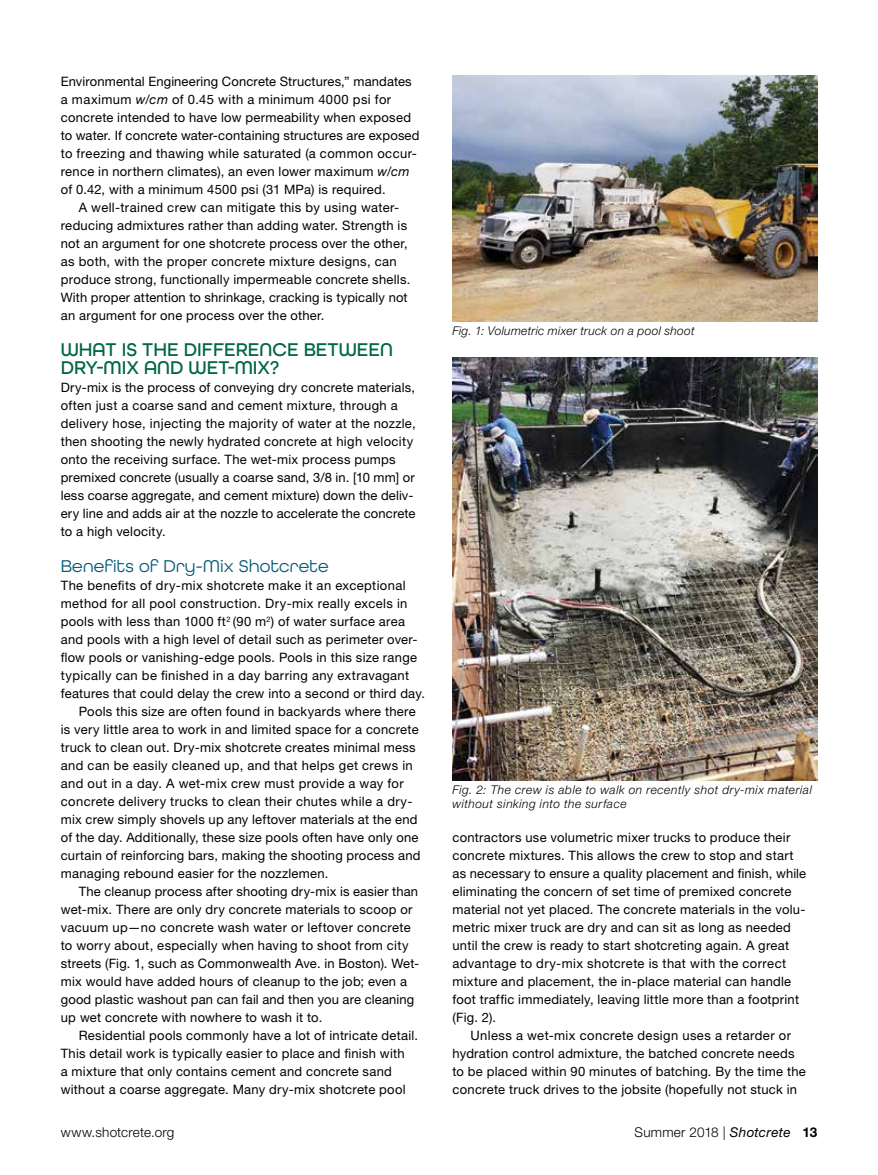
<style>
.page{position:relative;width:878px;height:1175px;background:#fff}
.page>*{position:absolute;margin:0;border:0;box-sizing:border-box;transform-origin:0 0}
.t1{font:500 19.5px/18px "All Round Gothic";color:#006648}
.t2{font:18px "All Round Gothic";letter-spacing:.01em;color:#005978}
.t3{font:300 13.5px "Helvetica Neue LT Std";letter-spacing:.02em;color:#000}
.t4{font:12.9px/18px "Helvetica Neue LT Std";letter-spacing:.02em;color:#000}
.t5{font:italic 300 12px/14.4px "Helvetica Neue LT Std";letter-spacing:.04em;color:#000}
.s1{font-style:italic}
.s2{font-weight:400;font-style:italic}
.s3{font-weight:700}
</style>
<div class="page">
<img style="left:452px;top:75px;width:365px;height:247px">
<img style="left:452px;top:357px;width:365px;height:424px">
<p class="t4" style="left:61px;top:72px;width:352px">Environmental Engineering Concrete Structures,” mandates</p>
<p class="t4" style="left:61px;top:90px;width:332px">a maximum <span class="s1">w</span>/<span class="s1">cm</span> of 0.45 with a minimum 4000 psi for</p>
<p class="t4" style="left:61px;top:108px;width:352px">concrete intended to have low permeability when exposed</p>
<p class="t4" style="left:61px;top:126px;width:360px">to water. If concrete water-containing structures are exposed</p>
<p class="t4" style="left:61px;top:144px;width:357px">to freezing and thawing while saturated (a common occur-</p>
<p class="t4" style="left:61px;top:162px;width:350px">rence in northern climates), an even lower maximum <span class="s1">w</span>/<span class="s1">cm</span></p>
<p class="t4" style="left:61px;top:180px;width:326px">of 0.42, with a minimum 4500 psi (31 MPa) is required.</p>
<p class="t4" style="left:79px;top:198px;width:322px">A well-trained crew can mitigate this by using water-</p>
<p class="t4" style="left:61px;top:216px;width:348px">reducing admixtures rather than adding water. Strength is</p>
<p class="t4" style="left:61px;top:234px;width:348px">not an argument for one shotcrete process over the other,</p>
<p class="t4" style="left:61px;top:252px;width:337px">as both, with the proper concrete mixture designs, can</p>
<p class="t4" style="left:61px;top:270px;width:351px">produce strong, functionally impermeable concrete shells.</p>
<p class="t4" style="left:61px;top:288px;width:348px">With proper attention to shrinkage, cracking is typically not</p>
<p class="t4" style="left:61px;top:306px;width:265px">an argument for one process over the other.</p>
<h1 class="t1" style="left:61px;top:340px;width:333px">WHAT IS THE DIFFERENCE BETWEEN<br>DRY-MIX AND WET-MIX?</h1>
<p class="t4" style="left:61px;top:378px;width:356px">Dry-mix is the process of conveying dry concrete materials, often just a coarse sand and cement mixture, through a delivery hose, injecting the majority of water at the nozzle, then shooting the newly hydrated concrete at high velocity onto the receiving surface. The wet-mix process pumps premixed concrete (usually a coarse sand, 3/8 in. [10 mm] or less coarse aggregate, and cement mixture) down the deliv&shy;ery line and adds air at the nozzle to accelerate the concrete to a high velocity.</p>
<h2 class="t2" style="left:61px;top:555px;width:269px">Benefits of Dry-Mix Shotcrete</h2>
<p class="t4" style="left:61px;top:576px;width:346px">The benefits of dry-mix shotcrete make it an exceptional</p>
<p class="t4" style="left:61px;top:594px;width:348px">method for all pool construction. Dry-mix really excels in</p>
<p class="t4" style="left:61px;top:612px;width:346px">pools with less than 1000 ft<sup>2</sup> (90 m<sup>2</sup>) of water surface area</p>
<p class="t4" style="left:61px;top:630px;width:358px">and pools with a high level of detail such as perimeter over-</p>
<p class="t4" style="left:61px;top:648px;width:358px">flow pools or vanishing-edge pools. Pools in this size range</p>
<p class="t4" style="left:61px;top:666px;width:350px">typically can be finished in a day barring any extravagant</p>
<p class="t4" style="left:61px;top:684px;width:365px">features that could delay the crew into a second or third day.</p>
<p class="t4" style="left:79px;top:702px;width:338px">Pools this size are often found in backyards where there</p>
<p class="t4" style="left:61px;top:720px;width:359px">is very little area to work in and limited space for a concrete</p>
<p class="t4" style="left:61px;top:738px;width:356px">truck to clean out. Dry-mix shotcrete creates minimal mess</p>
<p class="t4" style="left:61px;top:756px;width:353px">and can be easily cleaned up, and that helps get crews in</p>
<p class="t4" style="left:61px;top:774px;width:344px">and out in a day. A wet-mix crew must provide a way for</p>
<p class="t4" style="left:61px;top:792px;width:353px">concrete delivery trucks to clean their chutes while a dry-</p>
<p class="t4" style="left:61px;top:810px;width:358px">mix crew simply shovels up any leftover materials at the end</p>
<p class="t4" style="left:61px;top:828px;width:359px">of the day. Additionally, these size pools often have only one</p>
<p class="t4" style="left:61px;top:846px;width:361px">curtain of reinforcing bars, making the shooting process and</p>
<p class="t4" style="left:61px;top:864px;width:269px">managing rebound easier for the nozzlemen.</p>
<p class="t4" style="left:79px;top:882px;width:341px">The cleanup process after shooting dry-mix is easier than</p>
<p class="t4" style="left:61px;top:900px;width:353px">wet-mix. There are only dry concrete materials to scoop or</p>
<p class="t4" style="left:61px;top:918px;width:351px">vacuum up—no concrete wash water or leftover concrete</p>
<p class="t4" style="left:61px;top:936px;width:349px">to worry about, especially when having to shoot from city</p>
<p class="t4" style="left:61px;top:954px;width:360px">streets (Fig. 1, such as Commonwealth Ave. in Boston). Wet-</p>
<p class="t4" style="left:61px;top:972px;width:348px">mix would have added hours of cleanup to the job; even a</p>
<p class="t4" style="left:61px;top:990px;width:355px">good plastic washout pan can fail and then you are cleaning</p>
<p class="t4" style="left:61px;top:1008px;width:263px">up wet concrete with nowhere to wash it to.</p>
<p class="t4" style="left:79px;top:1026px;width:341px">Residential pools commonly have a lot of intricate detail.</p>
<p class="t4" style="left:61px;top:1044px;width:345px">This detail work is typically easier to place and finish with</p>
<p class="t4" style="left:61px;top:1062px;width:332px">a mixture that only contains cement and concrete sand</p>
<p class="t4" style="left:61px;top:1080px;width:346px">without a coarse aggregate. Many dry-mix shotcrete pool</p>
<p class="t5" style="left:452px;top:323px;width:244px">Fig. 1: Volumetric mixer truck on a pool shoot</p>
<p class="t5" style="left:452px;top:782px;width:361px">Fig. 2: The crew is able to walk on recently shot dry-mix material without sinking into the surface</p>
<p class="t4" style="left:452px;top:827px;width:355px">contractors use volumetric mixer trucks to produce their concrete mixtures. This allows the crew to stop and start as necessary to ensure a quality placement and finish, while eliminating the concern of set time of premixed concrete material not yet placed. The concrete materials in the volu&shy;metric mixer truck are dry and can sit as long as needed until the crew is ready to start shotcreting again. A great advantage to dry-mix shotcrete is that with the correct mixture and placement, the in-place material can handle foot traffic immediately, leaving little more than a footprint (Fig. 2).</p>
<p class="t4" style="left:452px;top:1025px;width:355px;text-indent:18px">Unless a wet-mix concrete design uses a retarder or hydration control admixture, the batched concrete needs to be placed within 90 minutes of batching. By the time the concrete truck drives to the jobsite (hopefully not stuck in</p>
<p class="t3" style="left:61px;top:1124px;width:115px">www.shotcrete.org</p>
<p class="t3" style="left:634px;top:1124px;width:184px">Summer 2018 | <span class="s2">Shotcrete</span> <span class="s3">13</span></p>
</div>
